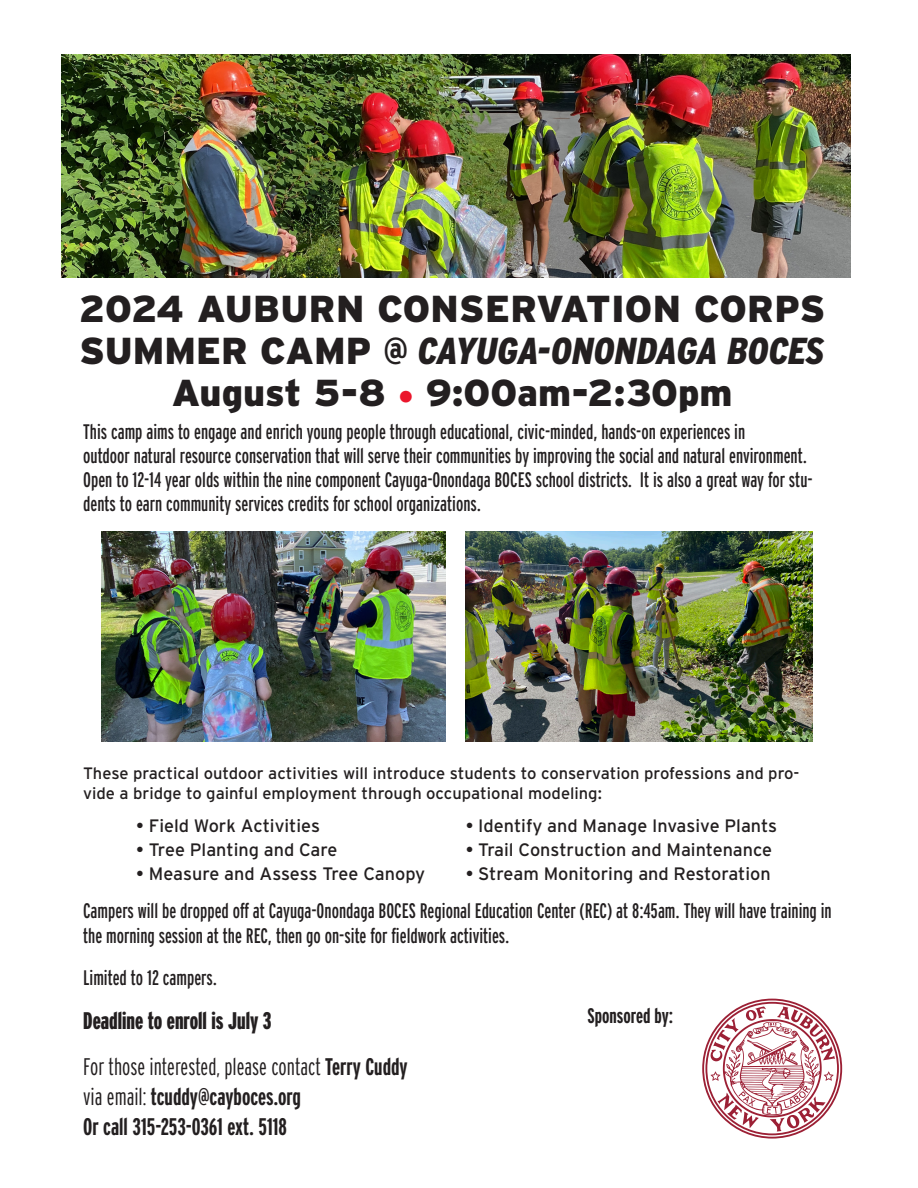
<style>
.page{position:relative;width:918px;height:1188px;background:#fff}
.page>*{position:absolute;margin:0;border:0;box-sizing:border-box;transform-origin:0 0}
.t1{font:900 37.5px "Interstate";color:#231f20}
.t2{font:italic 900 37.5px "Interstate Condensed";color:#231f20}
.t3{font:700 24px "Interstate Compressed";color:#231f20}
.t4{font:300 24px "Interstate Compressed";color:#231f20}
.t5{font:900 24px "Interstate Compressed";color:#231f20}
.t6{font:21px/24px "Interstate Compressed";color:#231f20}
.t7{font:700 21px "Interstate Compressed";color:#231f20}
.t8{font:18px "Interstate";color:#231f20}
.t9{font:16.5px/19.8px "Interstate";color:#231f20}
.s1{font-family:"Interstate";font-style:normal}
.s2{font-size:25.5px;color:#eb162c}
.s3{font-weight:700}
.s4{font-weight:300}
</style>
<div class="page">
<img style="left:102px;top:531px;width:344px;height:210px">
<img style="left:466px;top:531px;width:346px;height:210px">
<svg style="left:702px;top:999px;width:140px;height:140px"></svg>
<img style="left:62px;top:54px;width:788px;height:223px">
<p class="t1" style="left:79px;top:287px;width:748px">2024 AUBURN CONSERVATION CORPS</p>
<p class="t2" style="left:79px;top:330px;width:747px"><span class="s1">SUMMER CAMP</span> @ CAYUGA-ONONDAGA BOCES</p>
<p class="t1" style="left:172px;top:371px;width:562px">August 5-8 <span class="s2">•</span> 9:00am-2:30pm</p>
<p class="t6" style="left:83px;top:419px;width:731px">This camp aims to engage and enrich young people through educational, civic-minded, hands-on experiences in<br>outdoor natural resource conservation that will serve their communities by improving the social and natural environment.<br>Open to 12-14 year olds within the nine component Cayuga-Onondaga BOCES school districts. It is also a great way for stu&shy;dents to earn community services credits for school organizations.</p>
<p class="t9" style="left:83px;top:763px;width:718px">These practical outdoor activities will introduce students to conservation professions and pro&shy;vide a bridge to gainful employment through occupational modeling:</p>
<p class="t8" style="left:466px;top:816px;width:313px">• Identify and Manage Invasive Plants</p>
<p class="t8" style="left:466px;top:840px;width:308px">• Trail Construction and Maintenance</p>
<p class="t8" style="left:466px;top:864px;width:307px">• Stream Monitoring and Restoration</p>
<p class="t6" style="left:83px;top:897px;width:750px;line-height:25.5px">Campers will be dropped off at Cayuga-Onondaga BOCES Regional Education Center (REC) at 8:45am. They will have training in the morning session at the REC, then go on-site for fieldwork activities.</p>
<p class="t6" style="left:83px;top:966px;width:135px">Limited to 12 campers.</p>
<p class="t5" style="left:83px;top:1007px;width:190px">Deadline to enroll is July 3</p>
<p class="t4" style="left:83px;top:1053px;width:326px">For those interested, please contact <span class="s3">Terry Cuddy</span></p>
<p class="t3" style="left:83px;top:1083px;width:219px"><span class="s4">via email:</span> tcuddy@cayboces.org</p>
<p class="t3" style="left:83px;top:1113px;width:205px">Or call 315-253-0361 ext. 5118</p>
<p class="t8" style="left:136px;top:816px;width:185px">• Field Work Activities</p>
<p class="t8" style="left:136px;top:840px;width:203px">• Tree Planting and Care</p>
<p class="t8" style="left:136px;top:864px;width:291px">• Measure and Assess Tree Canopy</p>
<p class="t7" style="left:588px;top:1004px;width:87px">Sponsored by:</p>
</div>
